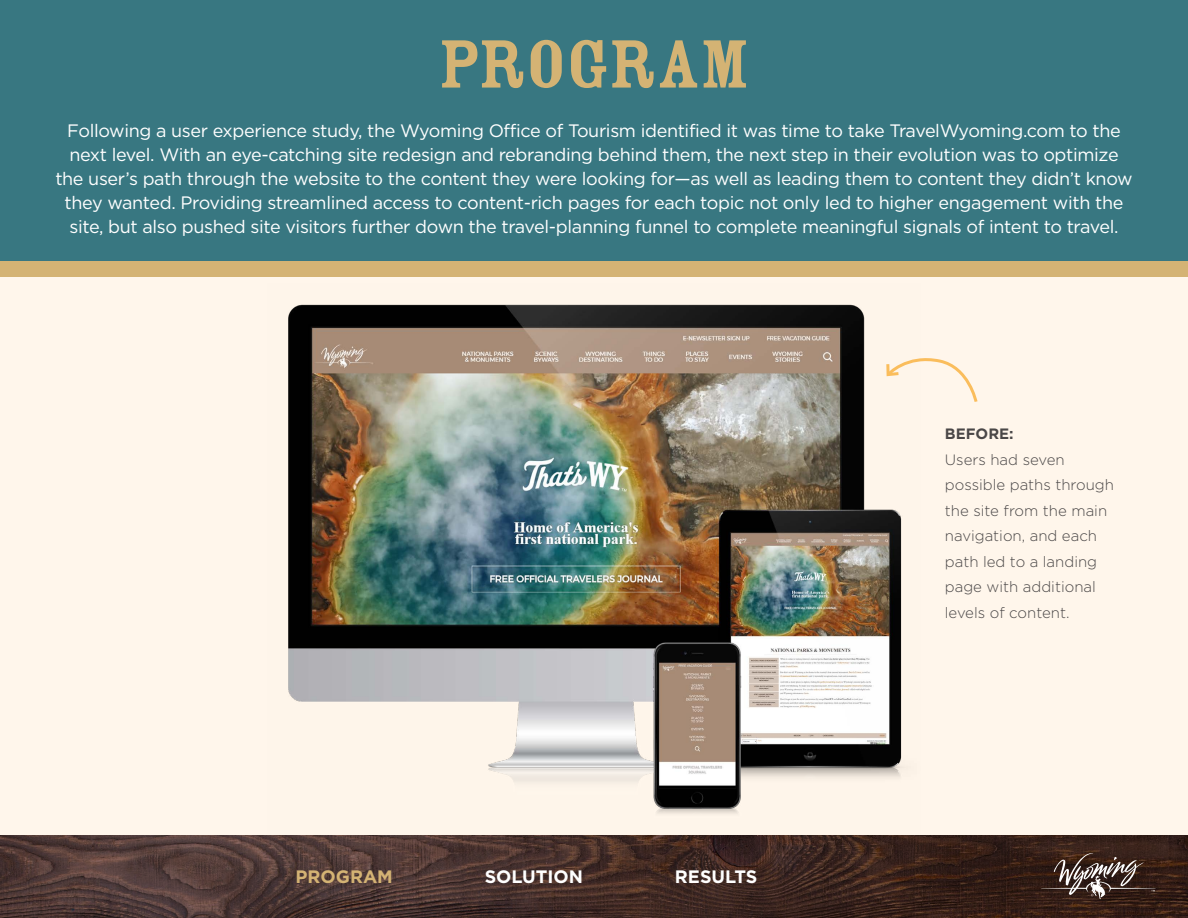
<style>
.page{position:relative;width:1188px;height:918px;background:#fff}
.page>*{position:absolute;margin:0;border:0;box-sizing:border-box;transform-origin:0 0}
.t1{font:75px "Rosewood Std Fill";letter-spacing:-.02em;color:#d4b374}
.t2{font:18px/24px "Gotham";letter-spacing:-.02em;color:#fff;text-align:center}
.t3{font:700 18px "Gotham";color:#fff}
.t4{font:700 18px "Gotham";color:#d4b374}
.t5{font:300 15px/25.5px "Gotham";color:#4a4747}
.t6{font:700 15px "Gotham";color:#4a4747}
</style>
<div class="page">
<div style="left:0;top:269px;width:1188px;height:609px;background:#fff6ea"></div>
<img style="left:267px;top:304px;width:654px;height:532px">
<svg style="left:0;top:836px;width:1188px;height:82px;background:#452f29"></svg>
<div style="left:0;top:0;width:1188px;height:261px;background:#387781"></div>
<div style="left:0;top:261px;width:1188px;height:16px;background:#d4b374"></div>
<svg style="left:1041px;top:853px;width:115px;height:46px;background:#53413a"></svg>
<svg style="left:885px;top:351px;width:93px;height:54px"></svg>
<h1 class="t1" style="left:438px;top:23px;width:313px">PROGRAM</h1>
<p class="t2" style="left:55px;top:118px;width:1079px">Following a user experience study, the Wyoming Office of Tourism identified it was time to take TravelWyoming.com to the next level. With an eye-catching site redesign and rebranding behind them, the next step in their evolution was to optimize the user’s path through the website to the content they were looking for—as well as leading them to content they didn’t know they wanted. Providing streamlined access to content-rich pages for each topic not only led to higher engagement with the site, but also pushed site visitors further down the travel-planning funnel to complete meaningful signals of intent to travel.</p>
<p class="t4" style="left:296px;top:865px;width:99px">PROGRAM</p>
<p class="t3" style="left:485px;top:865px;width:100px">SOLUTION</p>
<p class="t3" style="left:675px;top:865px;width:84px">RESULTS</p>
<p class="t6" style="left:945px;top:424px;width:70px">BEFORE:</p>
<p class="t5" style="left:945px;top:446px;width:171px">Users had seven possible paths through the site from the main navigation, and each path led to a landing page with additional levels of content.</p>
</div>
